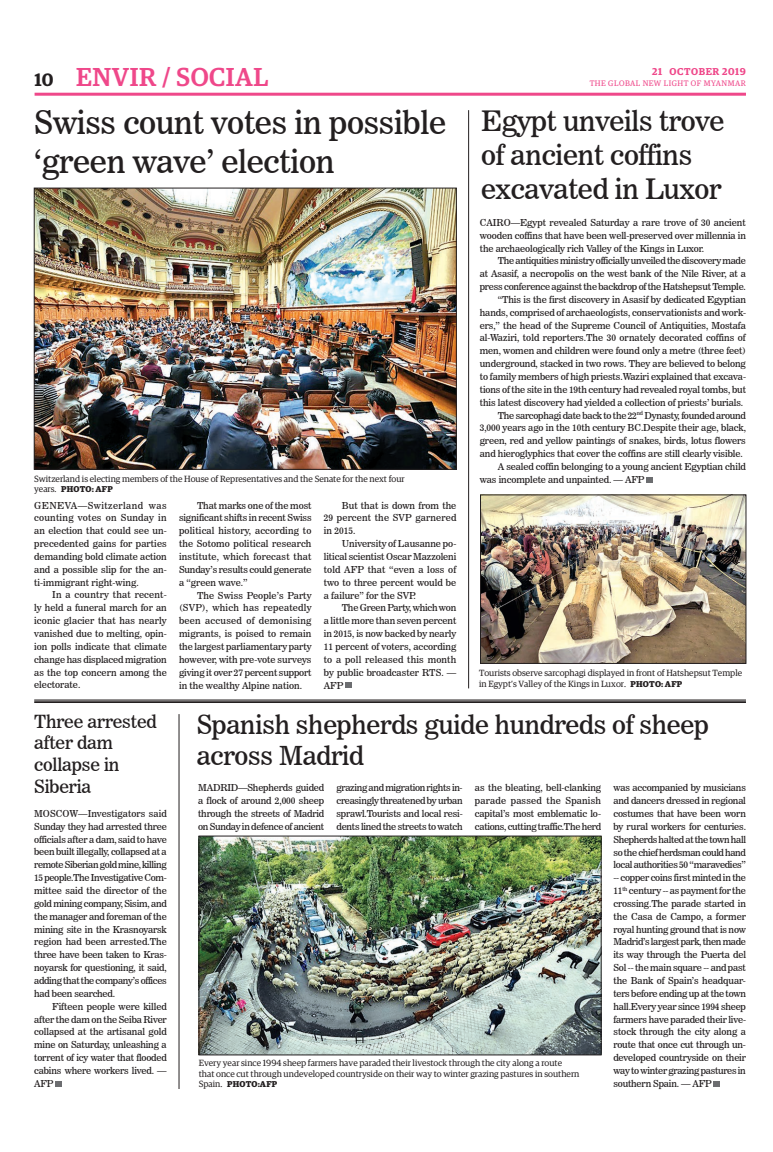
<style>
.page{position:relative;width:773px;height:1152px;background:#fff}
.page>*{position:absolute;margin:0;border:0;box-sizing:border-box;transform-origin:0 0}
.t1{font:32px/38.4px "News 706 BT Roman C";letter-spacing:-.01em;color:#231f20}
.t2{font:28px/33.6px "News 706 BT Roman C";letter-spacing:-.01em;color:#231f20}
.t3{font:26px/31.2px "News 706 BT Roman C";letter-spacing:-.01em;color:#231f20}
.t4{font:500 26px "Guardian Egyp";letter-spacing:.02em;color:#ef488a}
.t5{font:18px/21.6px "News 706 BT Roman C";letter-spacing:-.01em;color:#231f20}
.t6{font:600 10px "Guardian Egyp";letter-spacing:.06em;color:#ef488a}
.t7{font:9.5px/12.9px "News 706 BT Roman C";letter-spacing:-.01em;color:#231f20;text-align:justify}
.t8{font:9.5px "News 706 BT Roman C";letter-spacing:-.03em;color:#231f20}
.t9{font:9px/10.8px "Guardian Egyp";color:#231f20}
.t10{font:700 8.5px "Guardian Egyp";letter-spacing:.02em;color:#231f20}
.t11{font:8px "Guardian Egyp";letter-spacing:.06em;color:#ef488a}
.s1{font-weight:600;font-size:18px;color:#231f20}
.s2{font-weight:400;font-size:9px}
.s3{font-weight:700;font-size:8.5px}
</style>
<div class="page">
<hr style="left:35px;top:93px;width:711px;height:3px;background:#ef488a">
<img style="left:36px;top:190px;width:418px;height:277px">
<div style="left:34px;top:188px;width:422px;height:281px;border:1px solid #231f20"></div>
<img style="left:482px;top:497px;width:262px;height:165px">
<div style="left:480px;top:495px;width:266px;height:169px;border:1px solid #231f20"></div>
<img style="left:201px;top:838px;width:398px;height:215px">
<div style="left:199px;top:836px;width:402px;height:219px;border:1px solid #231f20"></div>
<svg style="left:346px;top:682px;width:6px;height:6px"></svg>
<svg style="left:646px;top:477px;width:6px;height:6px"></svg>
<div style="left:713px;top:1081px;width:7px;height:6px;background:#6c6d70"></div>
<div style="left:55px;top:1081px;width:7px;height:6px;background:#6c6d70"></div>
<hr style="left:34px;top:700px;width:712px;height:1px;background:#231f20">
<hr style="left:34px;top:701px;width:712px;height:1px;background:#231f20">
<hr style="left:34px;top:702px;width:712px;height:1px;background:#231f20">
<hr style="left:468px;top:110px;width:1px;height:578px;background:#231f20">
<hr style="left:179px;top:714px;width:1px;height:375px;background:#231f20">
<h3 class="t4" style="left:35px;top:59px;width:235px"><span class="s1">10</span> ENVIR / SOCIAL</h3>
<p class="t6" style="left:652px;top:64px;width:95px">21 OCTOBER 2019</p>
<p class="t11" style="left:589px;top:78px;width:158px">THE GLOBAL NEW LIGHT OF MYANMAR</p>
<h1 class="t1" style="left:34px;top:104px;width:413px">Swiss count votes in possible ‘green wave’ election</h1>
<p class="t9" style="left:34px;top:472px;width:372px">Switzerland is electing members of the House of Representatives and the Senate for the next four</p>
<p class="t10" style="left:34px;top:483px;width:80px"><span class="s2">years.</span> PHOTO: AFP</p>
<p class="t7" style="left:34px;top:499px;width:134px">GENEVA—Switzerland was counting votes on Sunday in an election that could see un&shy;precedented gains for parties demanding bold climate action and a possible slip for the an&shy;ti-immigrant right-wing.</p>
<p class="t7" style="left:34px;top:589px;width:134px;text-indent:18px">In a country that recent&shy;ly held a funeral march for an iconic glacier that has nearly vanished due to melting, opin&shy;ion polls indicate that climate change has displaced migration as the top concern among the electorate.</p>
<p class="t7" style="left:179px;top:499px;width:134px;text-indent:18px">That marks one of the most significant shifts in recent Swiss political history, according to the Sotomo political research institute, which forecast that Sunday’s results could generate a “green wave.”</p>
<p class="t7" style="left:179px;top:589px;width:134px;text-indent:18px">The Swiss People’s Party (SVP), which has repeatedly been accused of demonising migrants, is poised to remain the largest parliamentary party however, with pre-vote surveys giving it over 27 percent support in the wealthy Alpine nation.</p>
<p class="t7" style="left:324px;top:499px;width:134px;text-indent:18px">But that is down from the 29 percent the SVP garnered in 2015.</p>
<p class="t7" style="left:324px;top:537px;width:134px;text-indent:18px">University of Lausanne po&shy;litical scientist Oscar Mazzoleni told AFP that “even a loss of two to three percent would be a failure” for the SVP.</p>
<p class="t7" style="left:324px;top:602px;width:134px;text-indent:18px">The Green Party, which won a little more than seven percent in 2015, is now backed by nearly 11 percent of voters, according to a poll released this month by public broadcaster RTS. — AFP</p>
<h2 class="t2" style="left:481px;top:104px;width:244px">Egypt unveils trove of ancient coffins excavated in Luxor</h2>
<p class="t7" style="left:480px;top:216px;width:268px">CAIRO—Egypt revealed Saturday a rare trove of 30 ancient wooden coffins that have been well-preserved over millennia in the archaeologically rich Valley of the Kings in Luxor.</p>
<p class="t8" style="left:498px;top:255px;width:249px">The antiquities ministry officially unveiled the discovery made</p>
<p class="t7" style="left:480px;top:267px;width:268px">at Asasif, a necropolis on the west bank of the Nile River, at a</p>
<p class="t7" style="left:480px;top:280px;width:267px">press conference against the backdrop of the Hatshepsut Temple.</p>
<p class="t7" style="left:498px;top:293px;width:250px">“This is the first discovery in Asasif by dedicated Egyptian</p>
<p class="t7" style="left:480px;top:306px;width:268px">hands, comprised of archaeologists, conservationists and work-</p>
<p class="t7" style="left:480px;top:319px;width:267px">ers,” the head of the Supreme Council of Antiquities, Mostafa</p>
<p class="t7" style="left:480px;top:332px;width:267px">al-Waziri, told reporters.The 30 ornately decorated coffins of</p>
<p class="t7" style="left:480px;top:344px;width:267px">men, women and children were found only a metre (three feet)</p>
<p class="t7" style="left:480px;top:357px;width:268px">underground, stacked in two rows. They are believed to belong</p>
<p class="t7" style="left:480px;top:370px;width:268px">to family members of high priests.Waziri explained that excava-</p>
<p class="t7" style="left:480px;top:383px;width:268px">tions of the site in the 19th century had revealed royal tombs, but</p>
<p class="t7" style="left:480px;top:396px;width:265px">this latest discovery had yielded a collection of priests’ burials.</p>
<p class="t7" style="left:498px;top:409px;width:249px">The sarcophagi date back to the 22<sup>nd</sup> Dynasty, founded around</p>
<p class="t7" style="left:480px;top:422px;width:268px">3,000 years ago in the 10th century BC.Despite their age, black,</p>
<p class="t7" style="left:480px;top:434px;width:268px">green, red and yellow paintings of snakes, birds, lotus flowers</p>
<p class="t7" style="left:480px;top:447px;width:264px">and hieroglyphics that cover the coffins are still clearly visible.</p>
<p class="t7" style="left:498px;top:460px;width:250px">A sealed coffin belonging to a young ancient Egyptian child</p>
<p class="t7" style="left:480px;top:473px;width:166px">was incomplete and unpainted. — AFP</p>
<p class="t9" style="left:479px;top:667px;width:264px">Tourists observe sarcophagi displayed in front of Hatshepsut Temple in Egypt’s Valley of the Kings in Luxor. <span class="s3">PHOTO: AFP</span></p>
<h3 class="t5" style="left:34px;top:710px;width:124px">Three arrested after dam collapse in<br>Siberia</h3>
<p class="t7" style="left:34px;top:807px;width:134px">MOSCOW—Investigators said Sunday they had arrested three officials after a dam, said to have been built illegally, collapsed at a remote Siberian gold mine, killing 15 people.The Investigative Com&shy;mittee said the director of the gold mining company, Sisim, and the manager and foreman of the mining site in the Krasnoyarsk region had been arrested.The three have been taken to Kras&shy;noyarsk for questioning, it said, adding that the company’s offices had been searched.</p>
<p class="t7" style="left:34px;top:1000px;width:134px;text-indent:18px">Fifteen people were killed after the dam on the Seiba River collapsed at the artisanal gold mine on Saturday, unleashing a torrent of icy water that flooded cabins where workers lived. — AFP</p>
<h3 class="t3" style="left:197px;top:709px;width:514px">Spanish shepherds guide hundreds of sheep across Madrid</h3>
<p class="t7" style="left:198px;top:781px;width:128px">MADRID—Shepherds guided a flock of around 2,000 sheep through the streets of Madrid on Sunday in defence of ancient</p>
<p class="t7" style="left:336px;top:781px;width:128px">grazing and migration rights in&shy;creasingly threatened by urban sprawl.Tourists and local resi&shy;dents lined the streets to watch</p>
<p class="t7" style="left:475px;top:781px;width:128px">as the bleating, bell-clanking parade passed the Spanish capital’s most emblematic lo&shy;cations, cutting traffic.The herd</p>
<p class="t7" style="left:613px;top:781px;width:134px">was accompanied by musicians and dancers dressed in regional costumes that have been worn by rural workers for centuries.<br>Shepherds halted at the town hall so the chief herdsman could hand local authorities 50 “maravedies” -- copper coins first minted in the 11<sup>th</sup> century -- as payment for the crossing.The parade started in the Casa de Campo, a former royal hunting ground that is now Madrid’s largest park, then made its way through the Puerta del Sol -- the main square -- and past the Bank of Spain’s headquar&shy;ters before ending up at the town hall.Every year since 1994 sheep farmers have paraded their live&shy;stock through the city along a route that once cut through un&shy;developed countryside on their way to winter grazing pastures in southern Spain. — AFP</p>
<p class="t9" style="left:199px;top:1057px;width:382px">Every year since 1994 sheep farmers have paraded their livestock through the city along a route that once cut through undeveloped countryside on their way to winter grazing pastures in southern</p>
<p class="t10" style="left:199px;top:1078px;width:80px"><span class="s2">Spain.</span> PHOTO:AFP</p>
</div>
